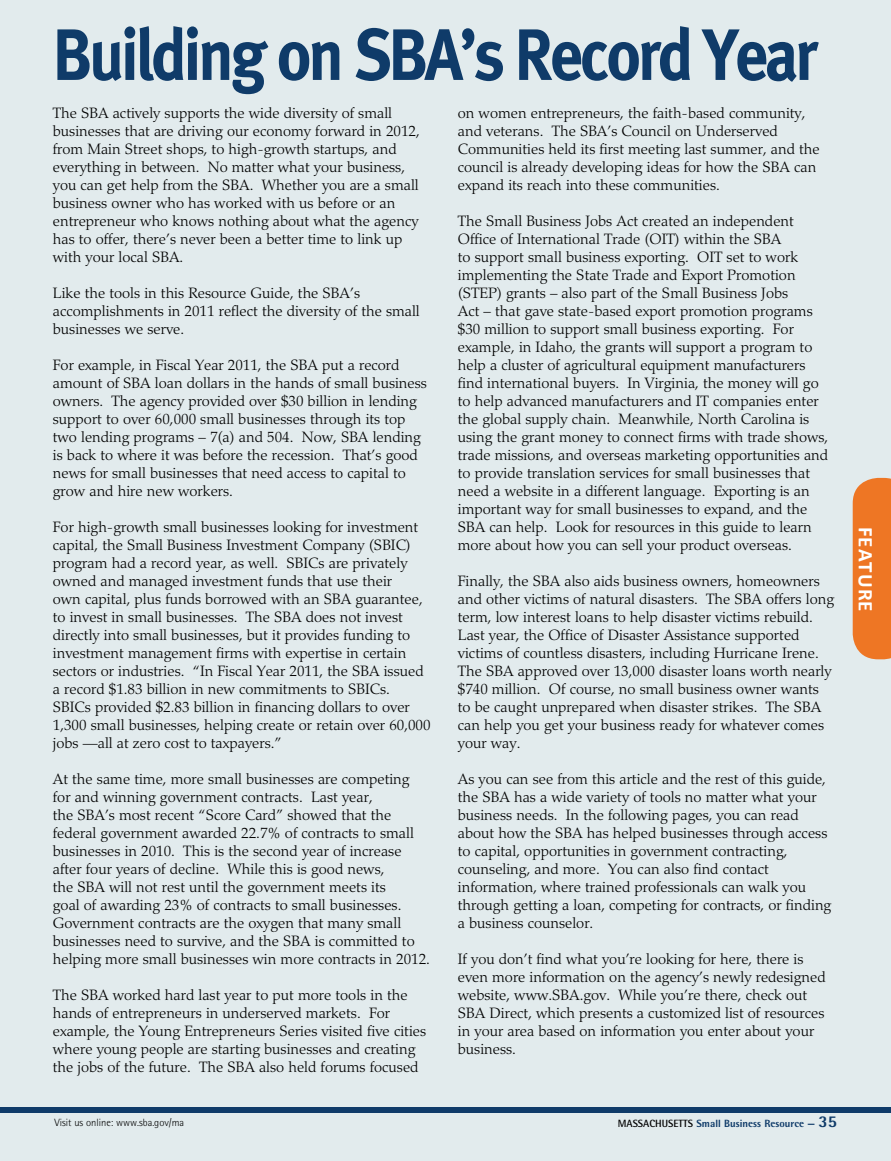
<style>
.page{position:relative;width:891px;height:1161px;background:#e2ebed}
.page>*{position:absolute;margin:0;border:0;box-sizing:border-box;transform-origin:0 0}
.t1{font:700 72.75px "Meta";letter-spacing:-.05em;color:#0f3b69;scale:.9 1}
.t2{font:700 21px "Calibri";letter-spacing:.05em;color:#fff}
.t3{font:300 15px/18px "Palatino";color:#000}
.t4{font:800 10.5px "Rotis Semi Sans";color:#0f3b69}
.t5{font:300 10.5px "Rotis Semi Sans";color:#000}
.s1{font-weight:700;color:#000}
.s2{font-size:16.5px}
</style>
<div class="page">
<div style="left:853px;top:478px;width:38px;height:181px;background:#ee7624"></div>
<div style="left:1px;top:1107px;width:890px;height:5px;background:#0f3b69"></div>
<p class="t1" style="left:53px;top:11px;width:851px">Building on SBA’s Record Year</p>
<p class="t3" style="left:53px;top:105px;width:368px">The SBA actively supports the wide diversity of small businesses that are driving our economy forward in 2012, from Main Street shops, to high-growth startups, and everything in between. No matter what your business, you can get help from the SBA. Whether you are a small business owner who has worked with us before or an entrepreneur who knows nothing about what the agency has to offer, there’s never been a better time to link up with your local SBA.</p>
<p class="t3" style="left:53px;top:285px;width:369px">Like the tools in this Resource Guide, the SBA’s accomplishments in 2011 reflect the diversity of the small businesses we serve.</p>
<p class="t3" style="left:53px;top:357px;width:376px">For example, in Fiscal Year 2011, the SBA put a record amount of SBA loan dollars in the hands of small business owners. The agency provided over $30 billion in lending support to over 60,000 small businesses through its top two lending programs – 7(a) and 504. Now, SBA lending is back to where it was before the recession. That’s good news for small businesses that need access to capital to grow and hire new workers.</p>
<p class="t3" style="left:53px;top:519px;width:379px">For high-growth small businesses looking for investment capital, the Small Business Investment Company (SBIC) program had a record year, as well. SBICs are privately owned and managed investment funds that use their<br>own capital, plus funds borrowed with an SBA guarantee, to invest in small businesses. The SBA does not invest directly into small businesses, but it provides funding to investment management firms with expertise in certain sectors or industries. “In Fiscal Year 2011, the SBA issued a record $1.83 billion in new commitments to SBICs.<br>SBICs provided $2.83 billion in financing dollars to over 1,300 small businesses, helping create or retain over 60,000 jobs —all at zero cost to taxpayers.”</p>
<p class="t3" style="left:53px;top:771px;width:379px">At the same time, more small businesses are competing for and winning government contracts. Last year,<br>the SBA’s most recent “Score Card” showed that the federal government awarded 22.7% of contracts to small businesses in 2010. This is the second year of increase after four years of decline. While this is good news,<br>the SBA will not rest until the government meets its<br>goal of awarding 23% of contracts to small businesses.<br>Government contracts are the oxygen that many small businesses need to survive, and the SBA is committed to helping more small businesses win more contracts in 2012.</p>
<p class="t3" style="left:53px;top:987px;width:375px">The SBA worked hard last year to put more tools in the hands of entrepreneurs in underserved markets. For example, the Young Entrepreneurs Series visited five cities where young people are starting businesses and creating the jobs of the future. The SBA also held forums focused</p>
<p class="t3" style="left:458px;top:105px;width:363px">on women entrepreneurs, the faith-based community, and veterans. The SBA’s Council on Underserved Communities held its first meeting last summer, and the council is already developing ideas for how the SBA can expand its reach into these communities.</p>
<p class="t3" style="left:458px;top:213px;width:372px">The Small Business Jobs Act created an independent Office of International Trade (OIT) within the SBA<br>to support small business exporting. OIT set to work implementing the State Trade and Export Promotion (STEP) grants – also part of the Small Business Jobs<br>Act – that gave state-based export promotion programs $30 million to support small business exporting. For example, in Idaho, the grants will support a program to help a cluster of agricultural equipment manufacturers find international buyers. In Virginia, the money will go to help advanced manufacturers and IT companies enter the global supply chain. Meanwhile, North Carolina is using the grant money to connect firms with trade shows, trade missions, and overseas marketing opportunities and to provide translation services for small businesses that need a website in a different language. Exporting is an important way for small businesses to expand, and the SBA can help. Look for resources in this guide to learn more about how you can sell your product overseas.</p>
<p class="t3" style="left:458px;top:573px;width:378px">Finally, the SBA also aids business owners, homeowners and other victims of natural disasters. The SBA offers long term, low interest loans to help disaster victims rebuild.<br>Last year, the Office of Disaster Assistance supported victims of countless disasters, including Hurricane Irene.<br>The SBA approved over 13,000 disaster loans worth nearly $740 million. Of course, no small business owner wants to be caught unprepared when disaster strikes. The SBA can help you get your business ready for whatever comes your way.</p>
<p class="t3" style="left:458px;top:771px;width:375px">As you can see from this article and the rest of this guide, the SBA has a wide variety of tools no matter what your business needs. In the following pages, you can read about how the SBA has helped businesses through access to capital, opportunities in government contracting, counseling, and more. You can also find contact information, where trained professionals can walk you through getting a loan, competing for contracts, or finding a business counselor.</p>
<p class="t3" style="left:458px;top:951px;width:369px">If you don’t find what you’re looking for here, there is even more information on the agency’s newly redesigned website, www.SBA.gov. While you’re there, check out SBA Direct, which presents a customized list of resources in your area based on information you enter about your business.</p>
<p class="t5" style="left:55px;top:1117px;width:131px">Visit us online: www.sba.gov/ma</p>
<p class="t4" style="left:618px;top:1117px;width:221px"><span class="s1">MASSACHUSETTS</span> Small Business Resource — <span class="s2">35</span></p>
<h2 class="t2" style="left:879px;top:527px;width:87px;rotate:90deg">FEATURE</h2>
</div>
